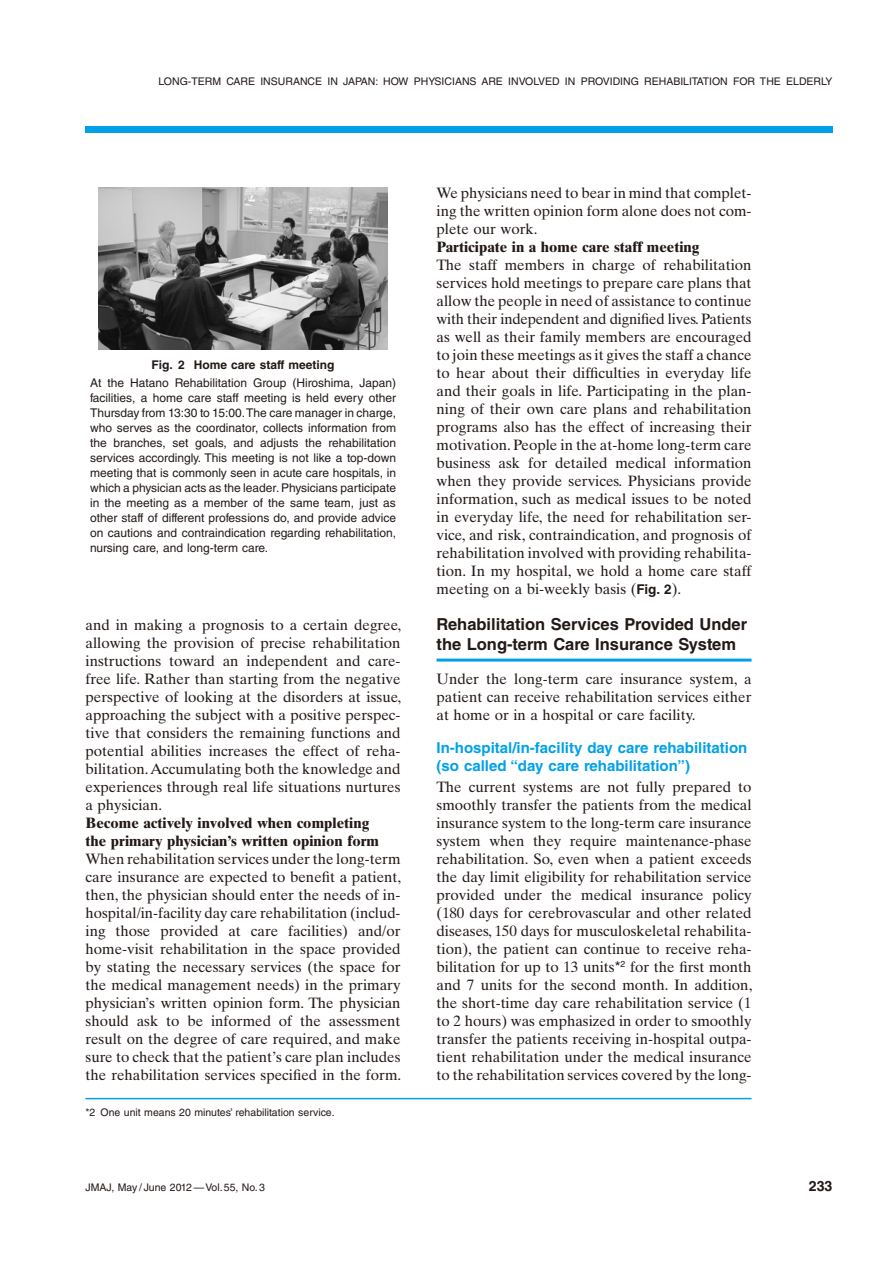
<style>
.page{position:relative;width:893px;height:1263px;background:#fff}
.page>*{position:absolute;margin:0;border:0;box-sizing:border-box;transform-origin:0 0}
.t1{font:700 16.5px/19.5px "Helvetica LT Std";color:#231916}
.t2{font:15px/18px "Times Ten LT Std";color:#231916;text-align:justify}
.t3{font:700 15px/18px "Times Ten LT Std";color:#231916}
.t4{font:700 15px/18px "Helvetica LT Std";color:#00a1e9}
.t5{font:700 14.25px "Helvetica LT Std";color:#231916}
.t6{font:12px/15px "Helvetica LT Std";color:#231916;text-align:justify}
.t7{font:700 12px "Helvetica LT Std";color:#231916}
.t8{font:10.5px "Helvetica LT Std";color:#231916}
.s1{font-family:"Helvetica LT Std";font-weight:700;font-size:13.5px}
.s2{font-family:"Helvetica LT Std"}
</style>
<div class="page">
<div style="left:86px;top:126px;width:746px;height:6px;background:#00a1e9"></div>
<hr style="left:436px;top:659px;width:315px;height:3px;background:#00a1e9">
<img style="left:98px;top:188px;width:290px;height:161px">
<hr style="left:86px;top:1098px;width:666px;height:1px;background:#00a1e9">
<p class="t8" style="left:158px;top:75px;width:676px">LONG-TERM CARE INSURANCE IN JAPAN: HOW PHYSICIANS ARE INVOLVED IN PROVIDING REHABILITATION FOR THE ELDERLY</p>
<p class="t7" style="left:152px;top:357px;width:184px">Fig. 2 Home care staff meeting</p>
<p class="t6" style="left:90px;top:375px;width:308px">At the Hatano Rehabilitation Group (Hiroshima, Japan) facilities, a home care staff meeting is held every other Thursday from 13:30 to 15:00. The care manager in charge, who serves as the coordinator, collects information from the branches, set goals, and adjusts the rehabilitation services accordingly. This meeting is not like a top-down meeting that is commonly seen in acute care hospitals, in which a physician acts as the leader. Physicians participate in the meeting as a member of the same team, just as other staff of different professions do, and provide advice on cautions and contraindication regarding rehabilitation, nursing care, and long-term care.</p>
<p class="t2" style="left:86px;top:616px;width:317px">and in making a prognosis to a certain degree, allowing the provision of precise rehabilitation instructions toward an independent and care&shy;free life. Rather than starting from the negative perspective of looking at the disorders at issue, approaching the subject with a positive perspec&shy;tive that considers the remaining functions and potential abilities increases the effect of reha&shy;bilitation. Accumulating both the knowledge and experiences through real life situations nurtures a physician.</p>
<p class="t3" style="left:86px;top:814px;width:295px">Become actively involved when completing the primary physician’s written opinion form</p>
<p class="t2" style="left:86px;top:850px;width:317px">When rehabilitation services under the long-term care insurance are expected to benefit a patient, then, the physician should enter the needs of in&shy;hospital/in-facility day care rehabilitation (includ&shy;ing those provided at care facilities) and/or home-visit rehabilitation in the space provided by stating the necessary services (the space for the medical management needs) in the primary physician’s written opinion form. The physician should ask to be informed of the assessment result on the degree of care required, and make sure to check that the patient’s care plan includes the rehabilitation services specified in the form.</p>
<p class="t8" style="left:86px;top:1106px;width:251px">*2 One unit means 20 minutes’ rehabilitation service.</p>
<p class="t2" style="left:436px;top:184px;width:316px">We physicians need to bear in mind that complet&shy;ing the written opinion form alone does not com&shy;plete our work.</p>
<p class="t3" style="left:436px;top:238px;width:264px">Participate in a home care staff meeting</p>
<p class="t2" style="left:436px;top:256px;width:317px">The staff members in charge of rehabilitation services hold meetings to prepare care plans that allow the people in need of assistance to continue with their independent and dignified lives. Patients as well as their family members are encouraged to join these meetings as it gives the staff a chance to hear about their difficulties in everyday life and their goals in life. Participating in the plan&shy;ning of their own care plans and rehabilitation programs also has the effect of increasing their motivation. People in the at-home long-term care business ask for detailed medical information when they provide services. Physicians provide information, such as medical issues to be noted in everyday life, the need for rehabilitation ser&shy;vice, and risk, contraindication, and prognosis of rehabilitation involved with providing rehabilita&shy;tion. In my hospital, we hold a home care staff meeting on a bi-weekly basis (<span class="s1">Fig. 2</span>).</p>
<p class="t1" style="left:436px;top:614px;width:312px">Rehabilitation Services Provided Under the Long-term Care Insurance System</p>
<p class="t2" style="left:436px;top:670px;width:316px">Under the long-term care insurance system, a patient can receive rehabilitation services either at home or in a hospital or care facility.</p>
<p class="t4" style="left:436px;top:738px;width:312px">In-hospital/in-facility day care rehabilitation (so called “day care rehabilitation”)</p>
<p class="t2" style="left:436px;top:778px;width:317px">The current systems are not fully prepared to smoothly transfer the patients from the medical insurance system to the long-term care insurance system when they require maintenance-phase rehabilitation. So, even when a patient exceeds the day limit eligibility for rehabilitation service provided under the medical insurance policy (180 days for cerebrovascular and other related diseases, 150 days for musculoskeletal rehabilita&shy;tion), the patient can continue to receive reha&shy;bilitation for up to 13 units<span class="s2">*</span><sup>2</sup> for the first month and 7 units for the second month. In addition, the short-time day care rehabilitation service (1 to 2 hours) was emphasized in order to smoothly transfer the patients receiving in-hospital outpa&shy;tient rehabilitation under the medical insurance to the rehabilitation services covered by the long-</p>
<p class="t8" style="left:86px;top:1181px;width:181px">JMAJ, May / June 2012 —Vol.55, No.3</p>
<p class="t5" style="left:809px;top:1177px;width:25px">233</p>
</div>
